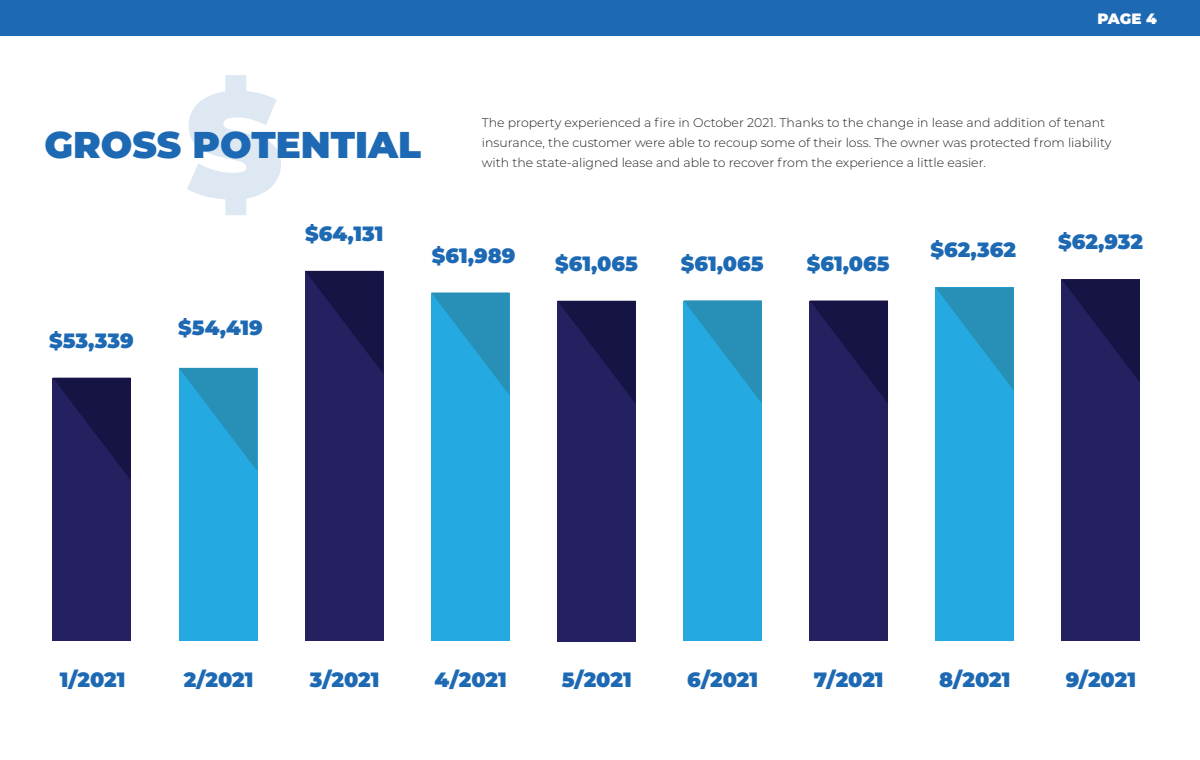
<style>
.page{position:relative;width:1200px;height:760px;background:#fff}
.page>*{position:absolute;margin:0;border:0;box-sizing:border-box;transform-origin:0 0}
.t1{font:900 149px "Montserrat";color:#1d69b3}
.t2{font:900 37.25px "Montserrat";color:#1d69b3}
.t3{font:900 20.75px "Montserrat";color:#1d69b3}
.t4{font:900 15px "Montserrat";color:#fff}
.t5{font:300 12.5px/20px "Montserrat";color:#231f20}
</style>
<div class="page">
<div style="left:53px;top:378px;width:78px;height:263px;background:#252161"></div>
<div style="left:179px;top:368px;width:78px;height:273px;background:#24aae1"></div>
<div style="left:305px;top:271px;width:78px;height:370px;background:#252161"></div>
<div style="left:431px;top:293px;width:79px;height:348px;background:#24aae1"></div>
<div style="left:557px;top:301px;width:79px;height:340px;background:#252161"></div>
<div style="left:684px;top:301px;width:78px;height:340px;background:#24aae1"></div>
<div style="left:810px;top:301px;width:78px;height:340px;background:#252161"></div>
<svg style="left:53px;top:378px;width:78px;height:102px"></svg>
<svg style="left:305px;top:271px;width:78px;height:102px"></svg>
<svg style="left:558px;top:301px;width:78px;height:102px"></svg>
<svg style="left:810px;top:301px;width:78px;height:102px"></svg>
<svg style="left:179px;top:368px;width:78px;height:102px"></svg>
<svg style="left:432px;top:293px;width:78px;height:102px"></svg>
<svg style="left:684px;top:300px;width:78px;height:103px"></svg>
<div style="left:936px;top:288px;width:78px;height:353px;background:#24aae1"></div>
<div style="left:1062px;top:279px;width:78px;height:362px;background:#252161"></div>
<svg style="left:1062px;top:280px;width:78px;height:102px"></svg>
<svg style="left:936px;top:288px;width:78px;height:102px"></svg>
<div style="left:0;top:0;width:1200px;height:36px;background:#1d69b3"></div>
<p class="t4" style="left:1098px;top:8px;width:61px">PAGE 4</p>
<h1 class="t1" style="left:185px;top:33px;width:99px">$</h1>
<h2 class="t2" style="left:44px;top:117px;width:378px">GROSS POTENTIAL</h2>
<h3 class="t3" style="left:305px;top:218px;width:80px">$64,131</h3>
<p class="t5" style="left:482px;top:113px;width:631px">The property experienced a fire in October 2021. Thanks to the change in lease and addition of tenant insurance, the customer were able to recoup some of their loss. The owner was protected from liability</p>
<p class="t5" style="left:482px;top:153px;width:506px">with the state-aligned lease and able to recover from the experience a little easier.</p>
<h3 class="t3" style="left:432px;top:240px;width:85px">$61,989</h3>
<h3 class="t3" style="left:555px;top:248px;width:84px">$61,065</h3>
<h3 class="t3" style="left:681px;top:248px;width:84px">$61,065</h3>
<h3 class="t3" style="left:807px;top:248px;width:84px">$61,065</h3>
<h3 class="t3" style="left:930px;top:234px;width:87px">$62,362</h3>
<h3 class="t3" style="left:1058px;top:226px;width:87px">$62,932</h3>
<h3 class="t3" style="left:49px;top:325px;width:86px">$53,339</h3>
<h3 class="t3" style="left:178px;top:312px;width:86px">$54,419</h3>
<h3 class="t3" style="left:60px;top:664px;width:67px">1/2021</h3>
<h3 class="t3" style="left:184px;top:664px;width:71px">2/2021</h3>
<h3 class="t3" style="left:310px;top:664px;width:71px">3/2021</h3>
<h3 class="t3" style="left:435px;top:664px;width:74px">4/2021</h3>
<h3 class="t3" style="left:562px;top:664px;width:71px">5/2021</h3>
<h3 class="t3" style="left:687px;top:664px;width:72px">6/2021</h3>
<h3 class="t3" style="left:814px;top:664px;width:71px">7/2021</h3>
<h3 class="t3" style="left:939px;top:664px;width:73px">8/2021</h3>
<h3 class="t3" style="left:1066px;top:664px;width:72px">9/2021</h3>
</div>
